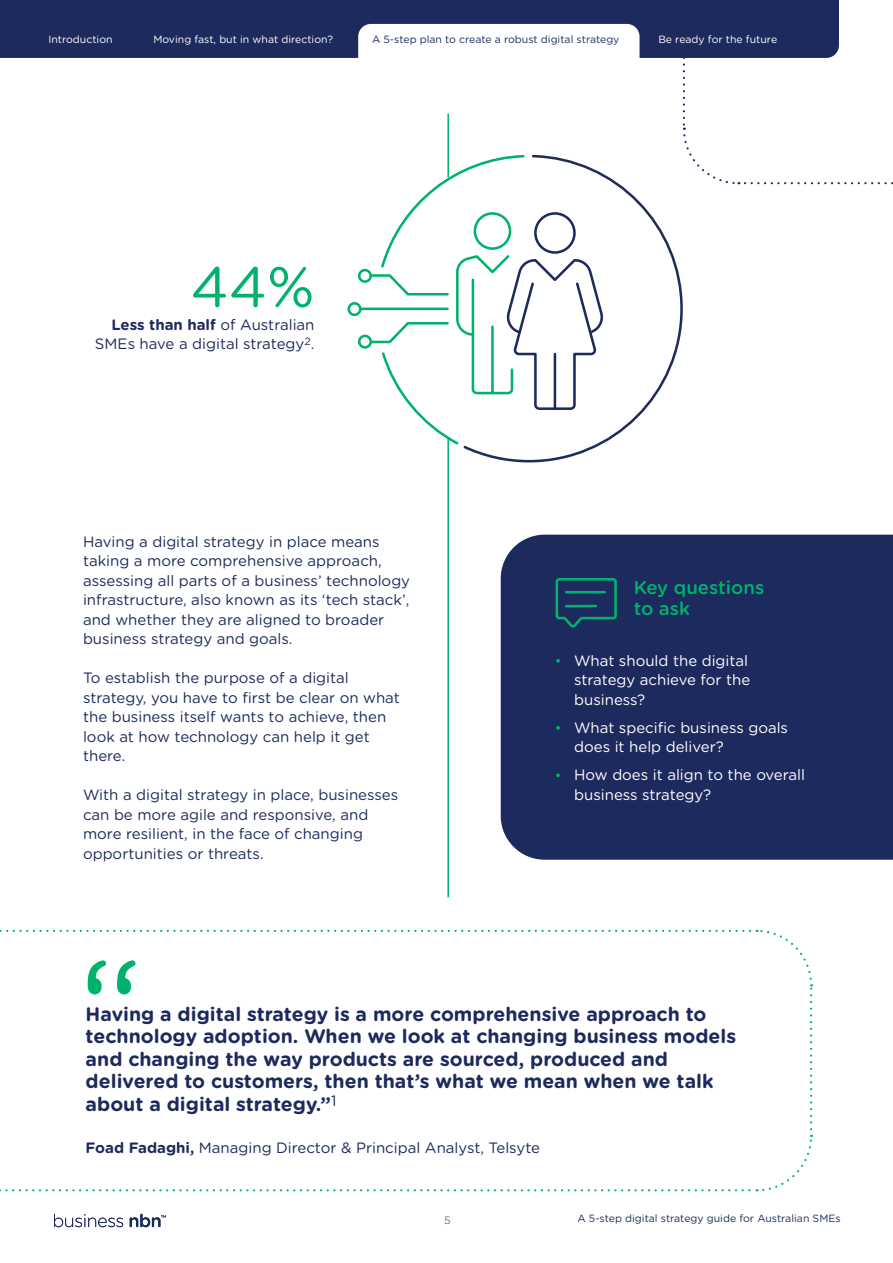
<style>
.page{position:relative;width:893px;height:1263px;background:#fff}
.page>*{position:absolute;margin:0;border:0;box-sizing:border-box;transform-origin:0 0}
.t1{font:147.15px "Gotham Rounded";color:#00b26b}
.t2{font:57px "Gotham Rounded";color:#00b26b}
.t3{font:700 19.5px/22.5px "Gotham Rounded";color:#1d2a5d}
.t4{font:500 18.6px/20.2px "Gotham Rounded";color:#00b26b}
.t5{font:15px/19.5px "Gotham Rounded";color:#1d2a5d}
.t6{font:15px/19.5px "Gotham Rounded";color:#fff}
.t7{font:700 15px "Gotham Rounded";color:#202b5c}
.t8{font:10.5px "Gotham Rounded";color:#1d2a5d}
.t9{font:10.5px "Gotham Rounded";color:#fff}
.t10{font:300 10.5px "Gotham Rounded";color:#1d2a5d}
.s1{font-weight:400;color:#1d2a5d}
.s2{font-weight:700}
</style>
<div class="page">
<div style="left:501px;top:535px;width:392px;height:325px;background:#1d2a5d"></div>
<svg style="left:54px;top:1214px;width:112px;height:13px"></svg>
<svg style="left:556px;top:659px;width:4px;height:4px"></svg>
<svg style="left:556px;top:726px;width:4px;height:4px"></svg>
<svg style="left:556px;top:773px;width:4px;height:4px"></svg>
<svg style="left:554px;top:577px;width:64px;height:53px"></svg>
<hr style="left:447px;top:114px;width:2px;height:63px;background:#00b26b">
<hr style="left:447px;top:438px;width:2px;height:459px;background:#00b26b">
<svg style="left:0;top:1135px;width:813px;height:57px"></svg>
<svg style="left:757px;top:929px;width:56px;height:200px"></svg>
<svg style="left:0;top:930px;width:750px;height:2px"></svg>
<svg style="left:682px;top:58px;width:57px;height:127px"></svg>
<svg style="left:745px;top:182px;width:148px;height:2px"></svg>
<hr style="left:360px;top:308px;width:87px;height:2px;background:#00b26b">
<div style="left:347px;top:302px;width:15px;height:14px;border:3px solid #00b26b;border-radius:50%"></div>
<div style="left:358px;top:335px;width:14px;height:14px;border:3px solid #00b26b;border-radius:50%"></div>
<div style="left:358px;top:269px;width:14px;height:14px;border:3px solid #00b26b;border-radius:50%"></div>
<svg style="left:463px;top:154px;width:221px;height:309px"></svg>
<svg style="left:369px;top:154px;width:234px;height:293px"></svg>
<div style="left:0;top:0;width:839px;height:58px;background:#1d2a5d"></div>
<svg style="left:358px;top:24px;width:281px;height:34px"></svg>
<p class="t9" style="left:48px;top:32px;width:66px">Introduction</p>
<p class="t9" style="left:153px;top:32px;width:181px">Moving fast, but in what direction?</p>
<p class="t8" style="left:372px;top:32px;width:249px">A 5-step plan to create a robust digital strategy</p>
<p class="t9" style="left:658px;top:32px;width:120px">Be ready for the future</p>
<h2 class="t2" style="left:190px;top:248px;width:126px">44%</h2>
<p class="t5" style="left:95px;top:333px;width:221px">SMEs have a digital strategy<sup>2</sup>.</p>
<p class="t7" style="left:111px;top:313px;width:205px">Less than half <span class="s1">of Australian</span></p>
<p class="t5" style="left:83px;top:531px;width:329px">Having a digital strategy in place means taking a more comprehensive approach, assessing all parts of a business’ technology infrastructure, also known as its ‘tech stack’, and whether they are aligned to broader business strategy and goals.</p>
<p class="t5" style="left:83px;top:667px;width:318px">To establish the purpose of a digital strategy, you have to first be clear on what the business itself wants to achieve, then look at how technology can help it get there.</p>
<p class="t5" style="left:83px;top:784px;width:317px">With a digital strategy in place, businesses can be more agile and responsive, and more resilient, in the face of changing opportunities or threats.</p>
<h1 class="t1" style="left:77px;top:911px;width:67px">“</h1>
<p class="t4" style="left:634px;top:577px;width:132px">Key questions to ask</p>
<p class="t6" style="left:574px;top:650px;width:178px">What should the digital strategy achieve for the business?</p>
<p class="t6" style="left:574px;top:717px;width:215px">What specific business goals does it help deliver?</p>
<p class="t6" style="left:574px;top:764px;width:232px">How does it align to the overall business strategy?</p>
<p class="t3" style="left:86px;top:1002px;width:652px">Having a digital strategy is a more comprehensive approach to technology adoption. When we look at changing business models and changing the way products are sourced, produced and delivered to customers, then that’s what we mean when we talk about a digital strategy.”<sup>1</sup></p>
<p class="t5" style="left:86px;top:1137px;width:456px"><span class="s2">Foad Fadaghi,</span> Managing Director &amp; Principal Analyst, Telsyte</p>
<p class="t10" style="left:444px;top:1213px;width:8px">5</p>
<p class="t8" style="left:578px;top:1211px;width:265px">A 5-step digital strategy guide for Australian SMEs</p>
</div>
